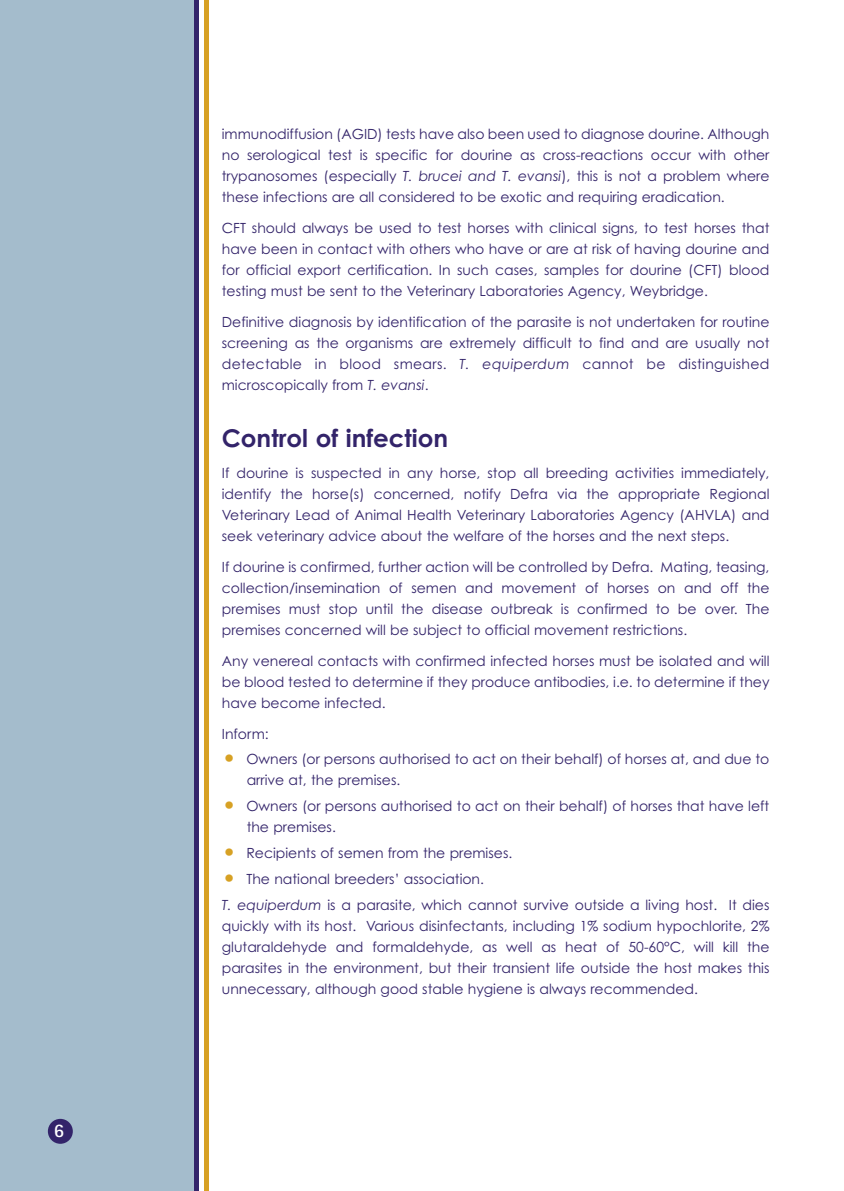
<style>
.page{position:relative;width:844px;height:1191px;background:#fff}
.page>*{position:absolute;margin:0;border:0;box-sizing:border-box;transform-origin:0 0}
.t1{font:700 24.5px "Century Gothic";color:#33246a}
.t2{font:700 19.25px "Rotis Sans Serif";color:#fff}
.t3{font:14px/21px "Century Gothic";color:#33246a;text-align:justify}
.s1{font-style:italic}
.s2{font-size:24.5px;color:#d7a124}
</style>
<div class="page">
<div style="left:0;top:0;width:195px;height:1191px;background:#a4bccc"></div>
<div style="left:48px;top:1118px;width:25px;height:25px;background:#33246a;border-radius:50%"></div>
<div style="left:203px;top:0;width:5px;height:1191px;background:#d7a124"></div>
<div style="left:193px;top:0;width:5px;height:1191px;background:#33246a"></div>
<h2 class="t2" style="left:54px;top:1123px;width:12px">6</h2>
<p class="t3" style="left:222px;top:124px;width:549px">immunodiffusion (AGID) tests have also been used to diagnose dourine. Although no serological test is specific for dourine as cross-reactions occur with other trypanosomes (especially <span class="s1">T. brucei and T. evansi</span>), this is not a problem where these infections are all considered to be exotic and requiring eradication.</p>
<p class="t3" style="left:222px;top:217px;width:549px">CFT should always be used to test horses with clinical signs, to test horses that have been in contact with others who have or are at risk of having dourine and for official export certification. In such cases, samples for dourine (CFT) blood testing must be sent to the Veterinary Laboratories Agency, Weybridge.</p>
<p class="t3" style="left:222px;top:311px;width:549px">Definitive diagnosis by identification of the parasite is not undertaken for routine screening as the organisms are extremely difficult to find and are usually not detectable in blood smears. <span class="s1">T. equiperdum</span> cannot be distinguished microscopically from <span class="s1">T. evansi</span>.</p>
<h1 class="t1" style="left:222px;top:424px;width:228px">Control of infection</h1>
<p class="t3" style="left:222px;top:462px;width:549px">If dourine is suspected in any horse, stop all breeding activities immediately, identify the horse(s) concerned, notify Defra via the appropriate Regional Veterinary Lead of Animal Health Veterinary Laboratories Agency (AHVLA) and seek veterinary advice about the welfare of the horses and the next steps.</p>
<p class="t3" style="left:222px;top:556px;width:549px">If dourine is confirmed, further action will be controlled by Defra. Mating, teasing, collection/insemination of semen and movement of horses on and off the premises must stop until the disease outbreak is confirmed to be over. The premises concerned will be subject to official movement restrictions.</p>
<p class="t3" style="left:222px;top:650px;width:549px">Any venereal contacts with confirmed infected horses must be isolated and will be blood tested to determine if they produce antibodies, i.e. to determine if they have become infected.</p>
<p class="t3" style="left:222px;top:723px;width:48px">Inform:</p>
<p class="t3" style="left:246px;top:749px;width:524px;text-indent:-25px"><span class="s2">•</span> Owners (or persons authorised to act on their behalf) of horses at, and due to arrive at, the premises.</p>
<p class="t3" style="left:246px;top:796px;width:524px;text-indent:-25px"><span class="s2">•</span> Owners (or persons authorised to act on their behalf) of horses that have left the premises.</p>
<p class="t3" style="left:222px;top:843px;width:292px"><span class="s2">•</span> Recipients of semen from the premises.</p>
<p class="t3" style="left:222px;top:866px;width:549px;line-height:25.9px"><span class="s2">•</span> The national breeders’ association.<br><span class="s1">T. equiperdum</span> is a parasite, which cannot survive outside a living host. It dies</p>
<p class="t3" style="left:222px;top:916px;width:549px">quickly with its host. Various disinfectants, including 1% sodium hypochlorite, 2% glutaraldehyde and formaldehyde, as well as heat of 50-60°C, will kill the parasites in the environment, but their transient life outside the host makes this unnecessary, although good stable hygiene is always recommended.</p>
</div>
